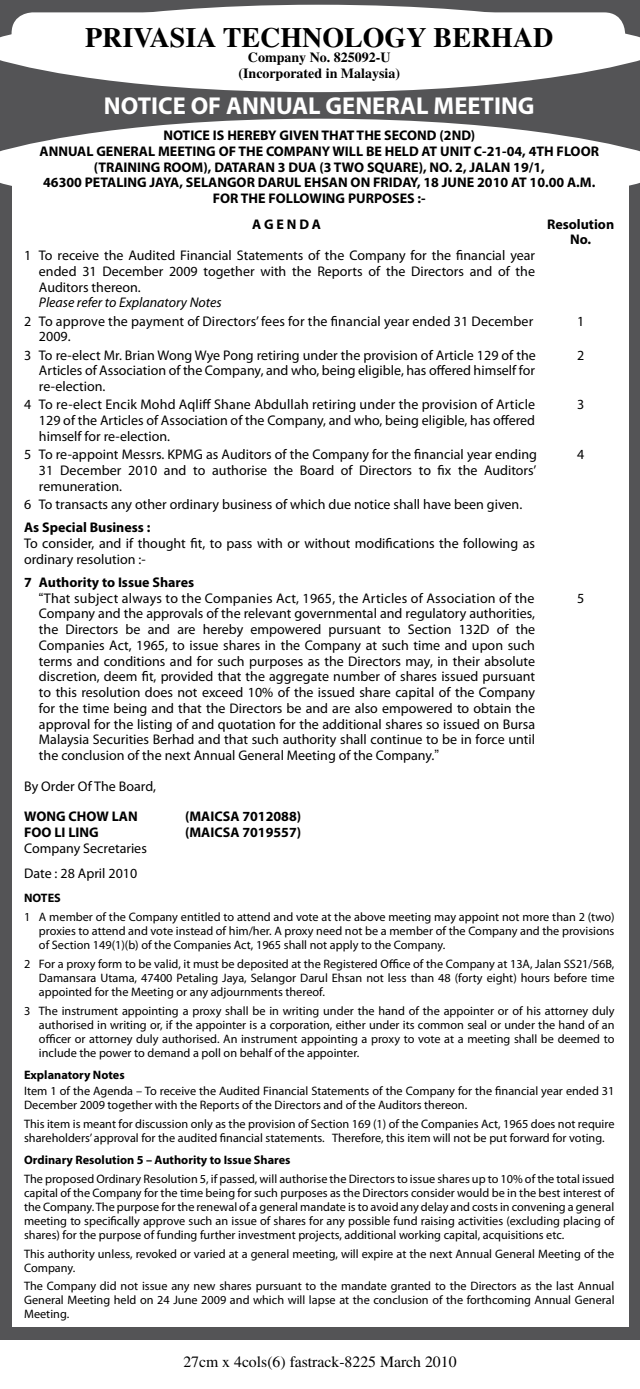
<style>
.page{position:relative;width:640px;height:1389px;background:#fff}
.page>*{position:absolute;margin:0;border:0;box-sizing:border-box;transform-origin:0 0}
.t1{font:700 28px "Times";color:#000}
.t2{font:700 24.5px "Myriad Pro";color:#fff}
.t3{font:15.75px "Times";color:#000}
.t4{font:14px/15.8px "Myriad Pro";color:#000}
.t5{font:700 14px/15.8px "Myriad Pro";color:#000;text-align:center}
.t6{font:14px/15.8px "Myriad Pro";letter-spacing:.02em;color:#000}
.t7{font:700 14px/15.8px "Times";color:#000;text-align:center}
.t8{font:italic 14px "Myriad Pro";color:#000}
.t9{font:12.25px/14px "Myriad Pro";color:#000;text-align:justify}
.t10{font:700 12.25px "Myriad Pro";color:#000}
.s1{font-weight:700}
.s2{font-family:"Arial"}
</style>
<div class="page">
<div style="left:0;top:0;width:640px;height:1339px;background:#545456"></div>
<div style="left:12px;top:165px;width:616px;height:1162px;background:#fff"></div>
<svg style="left:0;top:119px;width:640px;height:96px"></svg>
<svg style="left:0;top:5px;width:640px;height:87px;fill:#fff"></svg>
<h1 class="t1" style="left:85px;top:21px;width:470px">PRIVASIA TECHNOLOGY BERHAD</h1>
<p class="t7" style="left:238px;top:50px;width:163px">Company No. 825092-U (Incorporated in Malaysia)</p>
<h2 class="t2" style="left:104px;top:90px;width:432px">NOTICE OF ANNUAL GENERAL MEETING</h2>
<p class="t5" style="left:40px;top:127px;width:561px">NOTICE IS HEREBY GIVEN THAT THE SECOND (2ND)<br>ANNUAL GENERAL MEETING OF THE COMPANY WILL BE HELD AT UNIT C-21-04, 4TH FLOOR (TRAINING ROOM), DATARAN 3 DUA (3 TWO SQUARE), NO. 2, JALAN 19/1,<br>46300 PETALING JAYA, SELANGOR DARUL EHSAN ON FRIDAY, 18 JUNE 2010 AT 10.00 A.M.<br>FOR THE FOLLOWING PURPOSES :-</p>
<p class="t5" style="left:252px;top:216px;width:70px">A G E N D A</p>
<p class="t5" style="left:547px;top:216px;width:69px">Resolution<br>No.</p>
<p class="t4" style="left:39px;top:247px;width:498px;text-align:justify;text-indent:-15px">1 To receive the Audited Financial Statements of the Company for the financial year ended 31 December 2009 together with the Reports of the Directors and of the Auditors thereon.</p>
<p class="t8" style="left:39px;top:294px;width:184px">Please refer to Explanatory Notes</p>
<p class="t4" style="left:24px;top:313px;width:511px">2 To approve the payment of Directors’ fees for the financial year ended 31 December</p>
<p class="t4" style="left:577px;top:313px;width:9px">1</p>
<p class="t4" style="left:24px;top:327px;width:513px;line-height:18.2px;text-indent:15px">2009.<br>3 To re-elect Mr. Brian Wong Wye Pong retiring under the provision of Article 129 of the</p>
<p class="t4" style="left:577px;top:347px;width:9px">2</p>
<p class="t4" style="left:39px;top:363px;width:497px">Articles of Association of the Company, and who, being eligible, has offered himself for re-election.</p>
<p class="t4" style="left:24px;top:397px;width:513px">4 To re-elect Encik Mohd Aqliff Shane Abdullah retiring under the provision of Article</p>
<p class="t4" style="left:577px;top:397px;width:9px">3</p>
<p class="t4" style="left:39px;top:412px;width:498px">129 of the Articles of Association of the Company, and who, being eligible, has offered himself for re-election.</p>
<p class="t4" style="left:24px;top:446px;width:514px">5 To re-appoint Messrs. KPMG as Auditors of the Company for the financial year ending</p>
<p class="t4" style="left:577px;top:446px;width:9px">4</p>
<p class="t4" style="left:39px;top:462px;width:499px">31 December 2010 and to authorise the Board of Directors to fix the Auditors’ remuneration.</p>
<p class="t4" style="left:24px;top:496px;width:500px">6 To transacts any other ordinary business of which due notice shall have been given.</p>
<p class="t5" style="left:24px;top:519px;width:128px">As Special Business :</p>
<p class="t4" style="left:24px;top:535px;width:512px">To consider, and if thought fit, to pass with or without modifications the following as ordinary resolution :-</p>
<p class="t6" style="left:39px;top:574px;width:497px;text-indent:-15px"><span class="s1">7 Authority to Issue Shares<br></span><span class="s2">“</span>That subject always to the Companies Act, 1965, the Articles of Association of the</p>
<p class="t4" style="left:577px;top:590px;width:9px">5</p>
<p class="t4" style="left:39px;top:605px;width:498px;text-align:justify">Company and the approvals of the relevant governmental and regulatory authorities, the Directors be and are hereby empowered pursuant to Section 132D of the Companies Act, 1965, to issue shares in the Company at such time and upon such terms and conditions and for such purposes as the Directors may, in their absolute discretion, deem fit, provided that the aggregate number of shares issued pursuant to this resolution does not exceed 10% of the issued share capital of the Company for the time being and that the Directors be and are also empowered to obtain the approval for the listing of and quotation for the additional shares so issued on Bursa Malaysia Securities Berhad and that such authority shall continue to be in force until the conclusion of the next Annual General Meeting of the Company.<span class="s2">”</span></p>
<p class="t4" style="left:24px;top:778px;width:133px">By Order Of The Board,</p>
<p class="t5" style="left:24px;top:808px;width:115px">WONG CHOW LAN</p>
<p class="t5" style="left:185px;top:808px;width:118px">(MAICSA 7012088)</p>
<p class="t5" style="left:24px;top:824px;width:76px">FOO LI LING</p>
<p class="t5" style="left:185px;top:824px;width:118px">(MAICSA 7019557)</p>
<p class="t4" style="left:24px;top:835px;width:124px;line-height:25.7px">Company Secretaries<br>Date : 28 April 2010</p>
<p class="t10" style="left:24px;top:890px;width:38px">NOTES</p>
<p class="t9" style="left:39px;top:910px;width:577px;text-indent:-15px">1 A member of the Company entitled to attend and vote at the above meeting may appoint not more than 2 (two) proxies to attend and vote instead of him/her. A proxy need not be a member of the Company and the provisions of Section 149(1)(b) of the Companies Act, 1965 shall not apply to the Company.</p>
<p class="t9" style="left:39px;top:957px;width:577px;text-indent:-15px">2 For a proxy form to be valid, it must be deposited at the Registered Office of the Company at 13A, Jalan SS21/56B, Damansara Utama, 47400 Petaling Jaya, Selangor Darul Ehsan not less than 48 (forty eight) hours before time appointed for the Meeting or any adjournments thereof.</p>
<p class="t9" style="left:39px;top:1004px;width:577px;text-indent:-15px">3 The instrument appointing a proxy shall be in writing under the hand of the appointer or of his attorney duly authorised in writing or, if the appointer is a corporation, either under its common seal or under the hand of an officer or attorney duly authorised. An instrument appointing a proxy to vote at a meeting shall be deemed to include the power to demand a poll on behalf of the appointer.</p>
<p class="t10" style="left:24px;top:1067px;width:102px">Explanatory Notes</p>
<p class="t9" style="left:24px;top:1084px;width:592px">Item 1 of the Agenda – To receive the Audited Financial Statements of the Company for the financial year ended 31<br>December 2009 together with the Reports of the Directors and of the Auditors thereon.</p>
<p class="t9" style="left:24px;top:1117px;width:592px">This item is meant for discussion only as the provision of Section 169 (1) of the Companies Act, 1965 does not require shareholders’ approval for the audited financial statements. Therefore, this item will not be put forward for voting.</p>
<p class="t10" style="left:24px;top:1151px;width:268px">Ordinary Resolution 5 – Authority to Issue Shares</p>
<p class="t9" style="left:24px;top:1171px;width:592px">The proposed Ordinary Resolution 5, if passed, will authorise the Directors to issue shares up to 10% of the total issued capital of the Company for the time being for such purposes as the Directors consider would be in the best interest of the Company. The purpose for the renewal of a general mandate is to avoid any delay and costs in convening a general meeting to specifically approve such an issue of shares for any possible fund raising activities (excluding placing of shares) for the purpose of funding further investment projects, additional working capital, acquisitions etc.</p>
<p class="t9" style="left:24px;top:1246px;width:592px">This authority unless, revoked or varied at a general meeting, will expire at the next Annual General Meeting of the<br>Company.</p>
<p class="t9" style="left:24px;top:1279px;width:592px">The Company did not issue any new shares pursuant to the mandate granted to the Directors as the last Annual General Meeting held on 24 June 2009 and which will lapse at the conclusion of the forthcoming Annual General Meeting.</p>
<p class="t3" style="left:183px;top:1353px;width:275px">27cm x 4cols(6) fastrack-8225 March 2010</p>
</div>
